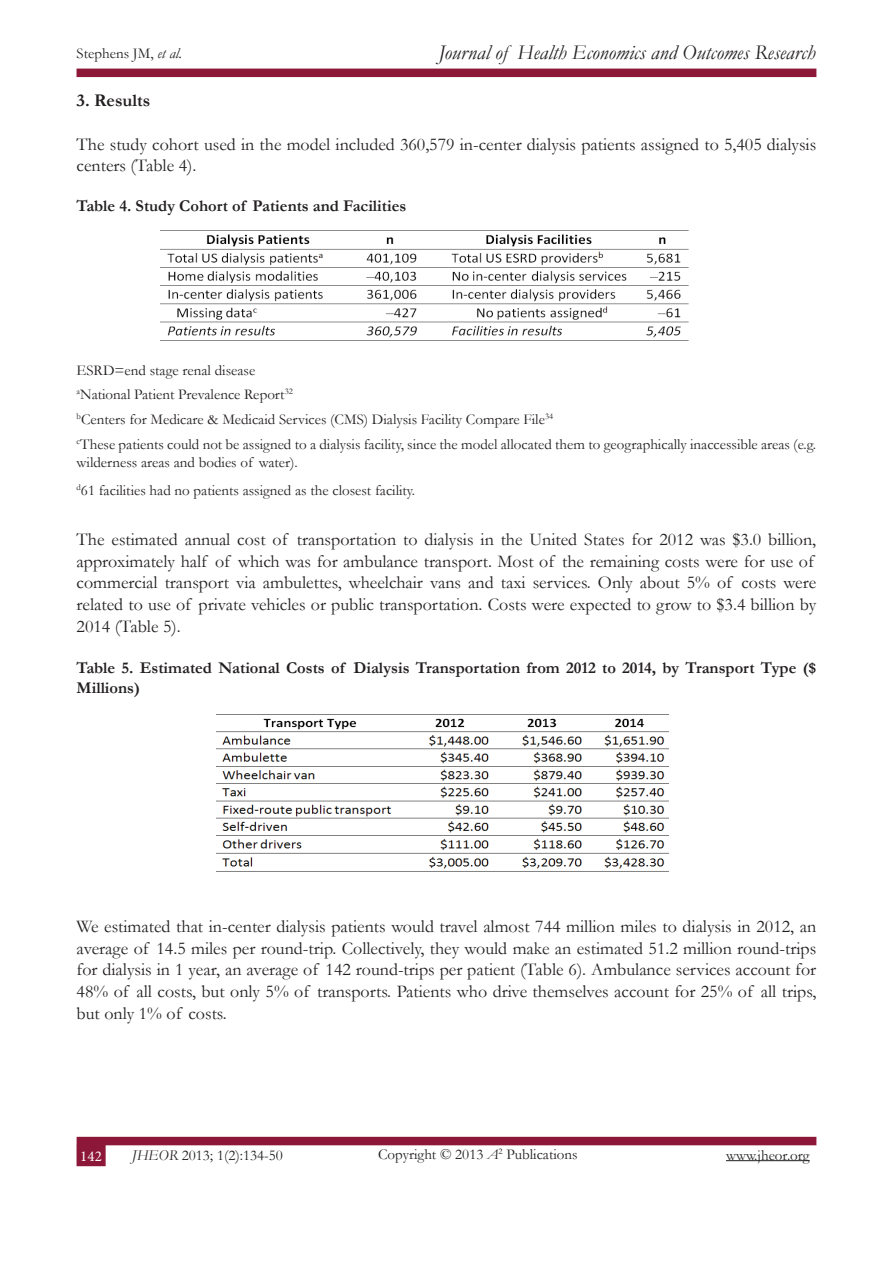
<style>
.page{position:relative;width:893px;height:1263px;background:#fff}
.page>*{position:absolute;margin:0;border:0;box-sizing:border-box;transform-origin:0 0}
.t1{font:italic 21px "Garamond";color:#231f20}
.t2{font:18px/21.6px "Garamond";color:#231f20}
.t3{font:700 18px "Garamond";color:#231f20}
.t4{font:700 16.5px/19.8px "Garamond";color:#231f20}
.t5{font:15px/24.8px "Garamond";color:#231f20}
.t6{font:15px "Minion Pro";color:#fff}
.s1{font-style:italic}
</style>
<div class="page">
<div style="left:77px;top:1145px;width:29px;height:21px;background:#8d1738"></div>
<div style="left:77px;top:69px;width:739px;height:8px;background:#8d1738"></div>
<div style="left:77px;top:1137px;width:739px;height:8px;background:#8d1738"></div>
<hr style="left:726px;top:1160px;width:84px;height:1px;background:#231f20">
<img style="left:160px;top:230px;width:529px;height:111px">
<img style="left:216px;top:714px;width:453px;height:158px">
<p class="t5" style="left:77px;top:41px;width:107px">Stephens JM, <span class="s1">et al.</span></p>
<p class="t1" style="left:438px;top:38px;width:379px">Journal of Health Economics and Outcomes Research</p>
<p class="t3" style="left:77px;top:88px;width:75px">3. Results</p>
<p class="t2" style="left:77px;top:133px;width:741px">The study cohort used in the model included 360,579 in-center dialysis patients assigned to 5,405 dialysis centers (Table 4).</p>
<p class="t4" style="left:77px;top:196px;width:331px">Table 4. Study Cohort of Patients and Facilities</p>
<p class="t5" style="left:77px;top:357px;width:741px">ESRD=end stage renal disease<br><sup>a</sup>National Patient Prevalence Report<sup>32<br>b</sup>Centers for Medicare &amp; Medicaid Services (CMS) Dialysis Facility Compare File<sup>34<br>c</sup>These patients could not be assigned to a dialysis facility, since the model allocated them to geographically inaccessible areas (e.g.</p>
<p class="t5" style="left:77px;top:448px;width:340px;line-height:28.3px">wilderness areas and bodies of water).<br><sup>d</sup>61 facilities had no patients assigned as the closest facility.</p>
<p class="t2" style="left:77px;top:528px;width:741px">The estimated annual cost of transportation to dialysis in the United States for 2012 was $3.0 billion, approximately half of which was for ambulance transport. Most of the remaining costs were for use of commercial transport via ambulettes, wheelchair vans and taxi services. Only about 5% of costs were related to use of private vehicles or public transportation. Costs were expected to grow to $3.4 billion by 2014 (Table 5).</p>
<p class="t4" style="left:77px;top:658px;width:741px">Table 5. Estimated National Costs of Dialysis Transportation from 2012 to 2014, by Transport Type ($<br>Millions)</p>
<p class="t2" style="left:77px;top:915px;width:741px;text-align:justify">We estimated that in-center dialysis patients would travel almost 744 million miles to dialysis in 2012, an average of 14.5 miles per round-trip. Collectively, they would make an estimated 51.2 million round-trips for dialysis in 1 year, an average of 142 round-trips per patient (Table 6). Ambulance services account for 48% of all costs, but only 5% of transports. Patients who drive themselves account for 25% of all trips, but only 1% of costs.</p>
<p class="t5" style="left:378px;top:1142px;width:201px">Copyright © 2013 <span class="s1">A</span><sup>2</sup> Publications</p>
<p class="t6" style="left:80px;top:1146px;width:23px">142</p>
<p class="t5" style="left:132px;top:1142px;width:153px"><span class="s1">JHEOR</span> 2013; 1(2):134-50</p>
<p class="t5" style="left:726px;top:1142px;width:85px">www.jheor.org</p>
</div>
